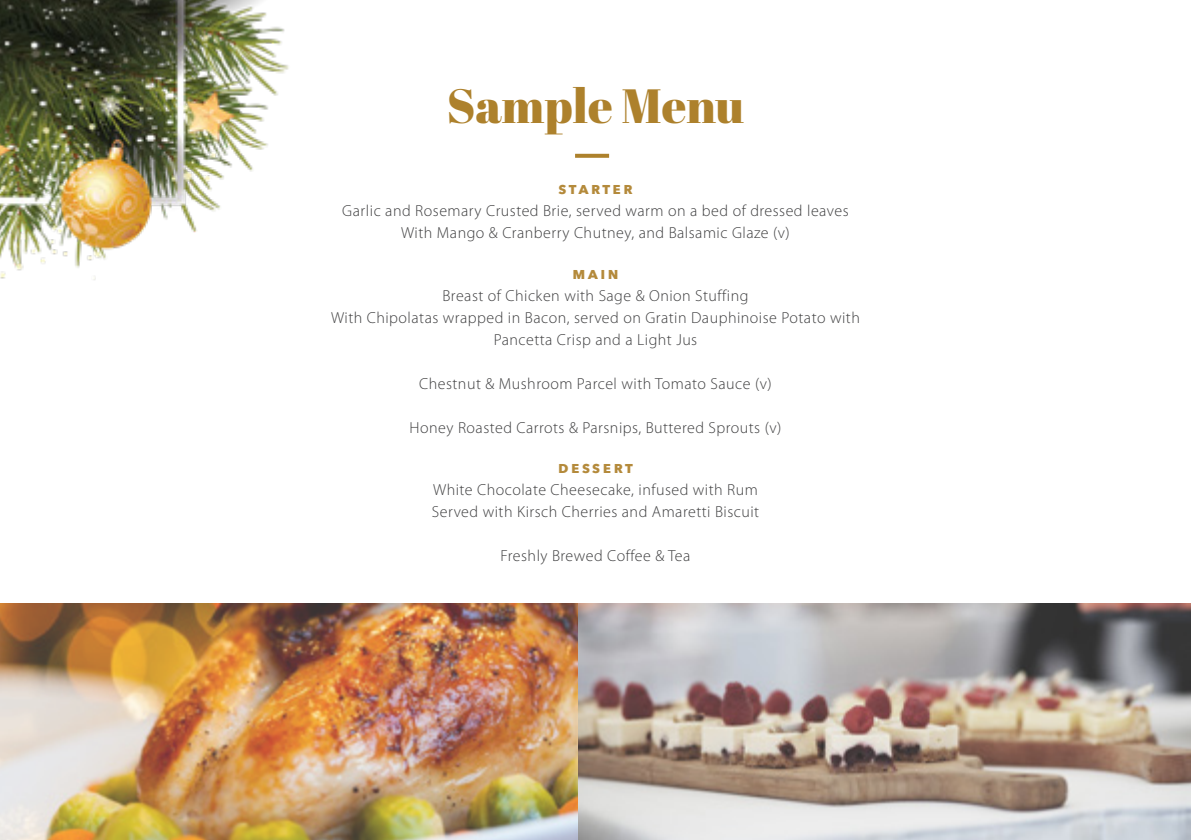
<style>
.page{position:relative;width:1191px;height:840px;background:#fff}
.page>*{position:absolute;margin:0;border:0;box-sizing:border-box;transform-origin:0 0}
.t1{font:48px "Abril Fatface";color:#ad812c}
.Body{font:300 16px/22px "Myriad Pro";letter-spacing:.03em;color:#3e3e3f;text-align:center}
.t2{font:700 16px "Avenir Next";letter-spacing:.15em;color:#b48a3b}
</style>
<div class="page">
<svg style="left:575px;top:154px;width:34px;height:4px"></svg>
<img style="left:0;top:603px;width:578px;height:236px">
<img style="left:578px;top:603px;width:613px;height:236px">
<img style="left:0;top:0;width:289px;height:280px">
<p class="t1" style="left:447px;top:72px;width:299px">Sample Menu</p>
<p class="t2" style="left:558px;top:175px;width:76px">starter</p>
<p class="Body" style="left:342px;top:200px;width:508px">Garlic and Rosemary Crusted Brie, served warm on a bed of dressed leaves</p>
<p class="Body" style="left:401px;top:222px;width:390px">With Mango &amp; Cranberry Chutney, and Balsamic Glaze (v)</p>
<p class="t2" style="left:572px;top:259px;width:48px">main</p>
<p class="Body" style="left:442px;top:284px;width:308px">Breast of Chicken with Sage &amp; Onion Stuffing</p>
<p class="Body" style="left:331px;top:306px;width:530px">With Chipolatas wrapped in Bacon, served on Gratin Dauphinoise Potato with<br>Pancetta Crisp and a Light Jus</p>
<p class="Body" style="left:419px;top:372px;width:354px">Chestnut &amp; Mushroom Parcel with Tomato Sauce (v)</p>
<p class="Body" style="left:409px;top:416px;width:373px">Honey Roasted Carrots &amp; Parsnips, Buttered Sprouts (v)</p>
<p class="t2" style="left:558px;top:453px;width:76px">dessert</p>
<p class="Body" style="left:433px;top:478px;width:326px">White Chocolate Cheesecake, infused with Rum</p>
<p class="Body" style="left:432px;top:500px;width:329px">Served with Kirsch Cherries and Amaretti Biscuit</p>
<p class="Body" style="left:500px;top:544px;width:191px">Freshly Brewed Coffee &amp; Tea</p>
</div>
